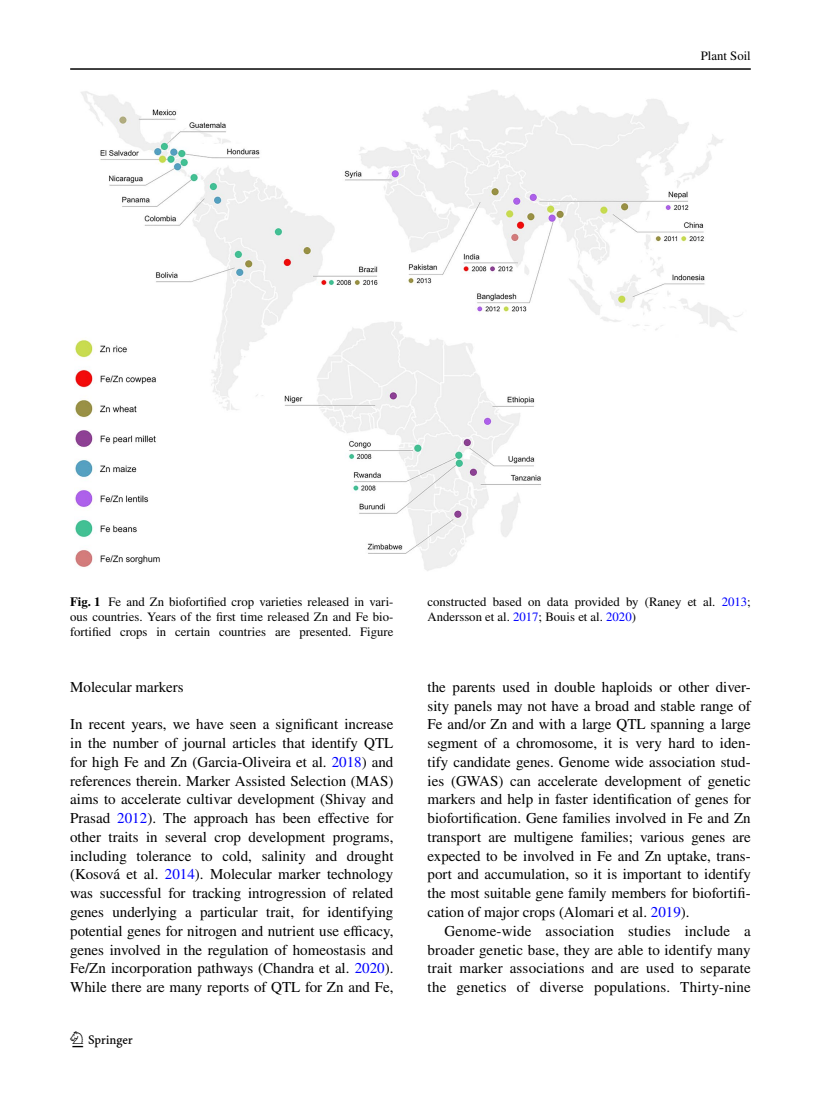
<style>
.page{position:relative;width:821px;height:1106px;background:#fff}
.page>*{position:absolute;margin:0;border:0;box-sizing:border-box;transform-origin:0 0}
.t1{font:22.5px "Springnew Regular 2";color:#000}
.t2{font:15px/18.8px "STIX";color:#000;text-align:justify}
.t3{font:12.75px/15px "STIX";color:#000;text-align:justify}
.s1{font-weight:700}
.s2{color:#00f}
</style>
<div class="page">
<hr style="left:70px;top:68px;width:680px;height:2px;background:#000">
<img style="left:75px;top:90px;width:667px;height:481px">
<p class="t3" style="left:701px;top:49px;width:51px">Plant Soil</p>
<p class="t3" style="left:70px;top:595px;width:325px"><span class="s1">Fig. 1</span> Fe and Zn biofortified crop varieties released in vari&shy;ous countries. Years of the first time released Zn and Fe bio&shy;fortified crops in certain countries are presented. Figure</p>
<p class="t3" style="left:427px;top:595px;width:325px">constructed based on data provided by (Raney et al. <span class="s2">2013</span>;<br>Andersson et al. <span class="s2">2017</span>; Bouis et al. <span class="s2">2020</span>)</p>
<p class="t2" style="left:70px;top:678px;width:115px">Molecular markers</p>
<p class="t2" style="left:70px;top:716px;width:325px">In recent years, we have seen a significant increase in the number of journal articles that identify QTL for high Fe and Zn (Garcia-Oliveira et al. <span class="s2">2018</span>) and references therein. Marker Assisted Selection (MAS) aims to accelerate cultivar development (Shivay and Prasad <span class="s2">2012</span>). The approach has been effective for other traits in several crop development programs, including tolerance to cold, salinity and drought (Kosová et al. <span class="s2">2014</span>). Molecular marker technology was successful for tracking introgression of related genes underlying a particular trait, for identifying potential genes for nitrogen and nutrient use efficacy, genes involved in the regulation of homeostasis and Fe/Zn incorporation pathways (Chandra et al. <span class="s2">2020</span>).<br>While there are many reports of QTL for Zn and Fe,</p>
<h1 class="t1" style="left:72px;top:1031px;width:62px">1 3</h1>
<p class="t2" style="left:427px;top:678px;width:325px">the parents used in double haploids or other diver&shy;sity panels may not have a broad and stable range of Fe and/or Zn and with a large QTL spanning a large segment of a chromosome, it is very hard to iden&shy;tify candidate genes. Genome wide association stud&shy;ies (GWAS) can accelerate development of genetic markers and help in faster identification of genes for biofortification. Gene families involved in Fe and Zn transport are multigene families; various genes are expected to be involved in Fe and Zn uptake, trans&shy;port and accumulation, so it is important to identify the most suitable gene family members for biofortifi&shy;cation of major crops (Alomari et al. <span class="s2">2019</span>).</p>
<p class="t2" style="left:427px;top:922px;width:325px;text-indent:17px">Genome-wide association studies include a broader genetic base, they are able to identify many trait marker associations and are used to separate the genetics of diverse populations. Thirty-nine</p>
</div>
